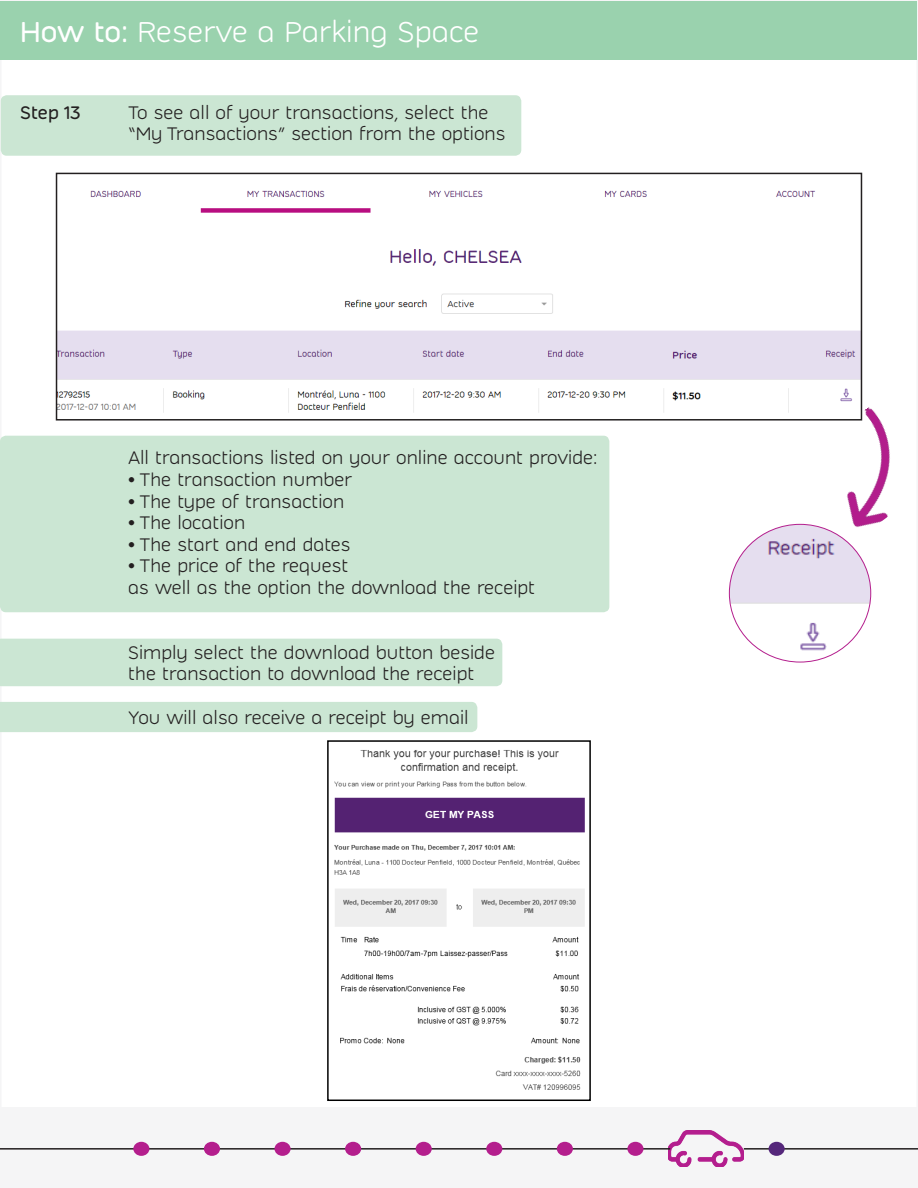
<style>
.page{position:relative;width:918px;height:1188px;background:#fff}
.page>*{position:absolute;margin:0;border:0;box-sizing:border-box;transform-origin:0 0}
.t1{font:300 28.5px "Indigo Sans";color:#fff}
.t2{font:300 18px "Indigo Sans";color:#231f20}
.t3{font:18px "Indigo Sans";color:#231f20}
.s1{font-weight:400}
</style>
<div class="page">
<div style="left:1px;top:1px;width:916px;height:59px;background:#9ad2ae"></div>
<div style="left:0;top:1107px;width:918px;height:80px;background:#f5f5f6"></div>
<img style="left:59px;top:190px;width:800px;height:223px">
<div style="left:56px;top:173px;width:806px;height:248px;border:2px solid #231f20"></div>
<div style="left:1px;top:95px;width:520px;height:61px;background:#cbe6d3;border-radius:6px"></div>
<div style="left:0;top:436px;width:609px;height:176px;background:#cbe6d3;border-radius:6px"></div>
<div style="left:0;top:639px;width:502px;height:47px;background:#cbe6d3"></div>
<img style="left:668px;top:1131px;width:76px;height:36px">
<hr style="left:0;top:1148px;width:670px;height:2px;background:#231f20">
<hr style="left:744px;top:1148px;width:174px;height:2px;background:#231f20">
<div style="left:133px;top:1142px;width:16px;height:14px;background:#b41e8d;border-radius:50%"></div>
<div style="left:557px;top:1142px;width:16px;height:14px;background:#b41e8d;border-radius:50%"></div>
<div style="left:627px;top:1142px;width:16px;height:14px;background:#b41e8d;border-radius:50%"></div>
<div style="left:486px;top:1142px;width:16px;height:14px;background:#b41e8d;border-radius:50%"></div>
<div style="left:416px;top:1142px;width:16px;height:14px;background:#b41e8d;border-radius:50%"></div>
<div style="left:345px;top:1142px;width:16px;height:14px;background:#b41e8d;border-radius:50%"></div>
<div style="left:275px;top:1142px;width:16px;height:14px;background:#b41e8d;border-radius:50%"></div>
<div style="left:204px;top:1142px;width:16px;height:14px;background:#b41e8d;border-radius:50%"></div>
<div style="left:769px;top:1142px;width:16px;height:14px;background:#55277b;border-radius:50%"></div>
<img style="left:729px;top:524px;width:142px;height:138px">
<img style="left:796px;top:402px;width:94px;height:139px">
<img style="left:334px;top:750px;width:251px;height:340px">
<div style="left:327px;top:740px;width:264px;height:361px;border:2px solid #000"></div>
<div style="left:0;top:702px;width:477px;height:30px;background:#cbe6d3"></div>
<h1 class="t1" style="left:20px;top:15px;width:461px"><span class="s1">How to:</span> Reserve a Parking Space</h1>
<p class="t3" style="left:20px;top:101px;width:62px">Step 13</p>
<p class="t2" style="left:128px;top:102px;width:362px">To see all of your transactions, select the</p>
<p class="t2" style="left:128px;top:123px;width:379px">“My Transactions” section from the options</p>
<p class="t2" style="left:128px;top:447px;width:471px">All transactions listed on your online account provide:</p>
<p class="t2" style="left:128px;top:469px;width:225px">• The transaction number</p>
<p class="t2" style="left:128px;top:490px;width:218px">• The type of transaction</p>
<p class="t2" style="left:128px;top:512px;width:118px">• The location</p>
<p class="t2" style="left:128px;top:534px;width:224px">• The start and end dates</p>
<p class="t2" style="left:128px;top:555px;width:222px">• The price of the request</p>
<p class="t2" style="left:128px;top:577px;width:408px">as well as the option the download the receipt</p>
<p class="t2" style="left:128px;top:642px;width:368px">Simply select the download button beside</p>
<p class="t2" style="left:128px;top:663px;width:348px">the transaction to download the receipt</p>
<p class="t2" style="left:128px;top:706px;width:342px">You will also receive a receipt by email</p>
</div>
